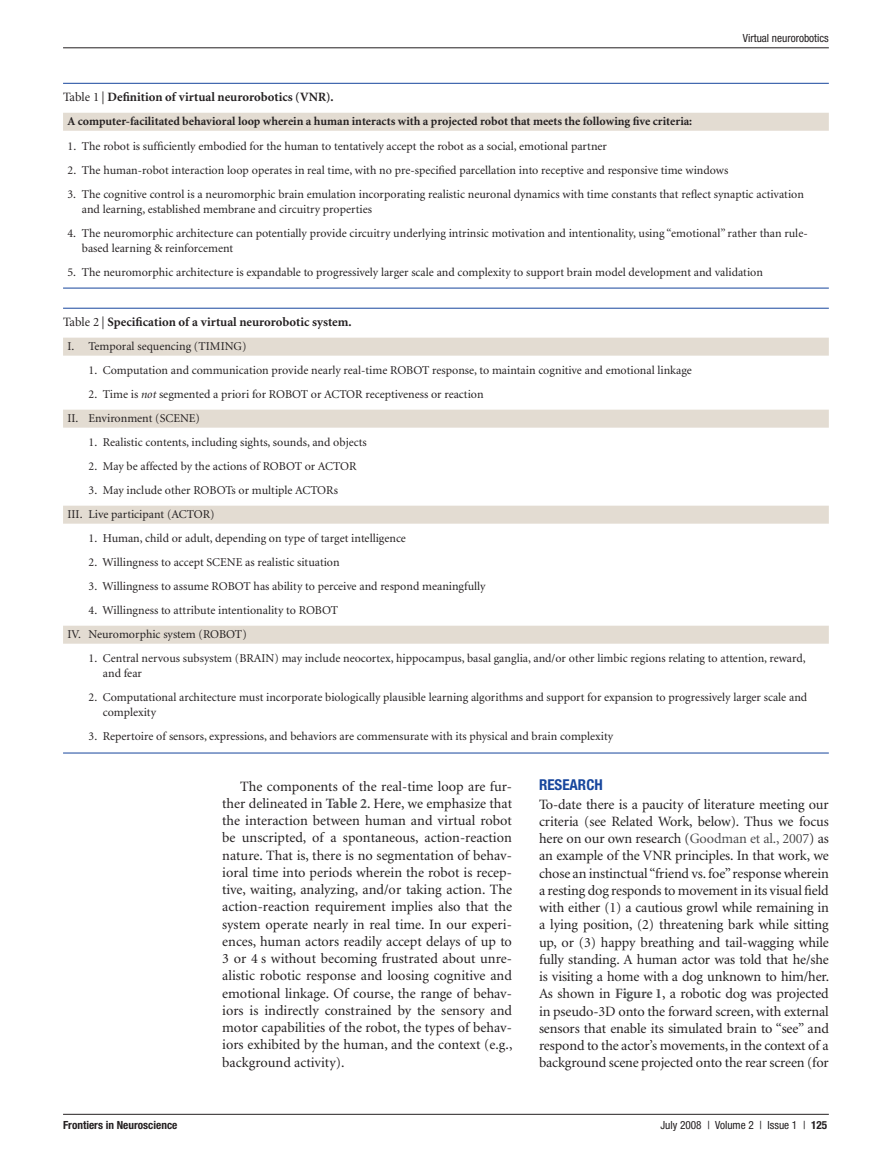
<style>
.page{position:relative;width:893px;height:1173px;background:#fff}
.page>*{position:absolute;margin:0;border:0;box-sizing:border-box;transform-origin:0 0}
.t1{font:700 condensed 15px "Helvetica Neue";color:#17469d}
.t2{font:14.25px/17.2px "Minion";letter-spacing:-.01em;color:#231f20;text-align:justify}
.t3{font:700 12.75px "Minion";color:#231f20}
.t4{font:12px/15px "Minion";color:#231f20}
.t5{font:700 12px "Minion";color:#231f20}
.t6{font:condensed 11.25px "Helvetica Neue";color:#231f20}
.t7{font:700 condensed 11.25px "Helvetica Neue";color:#231f20}
.s1{font-weight:400}
.s2{font-style:italic}
.s3{font-weight:700;color:#4c4c4e}
.s4{color:#4c4c4e}
.s5{font-weight:700}
</style>
<div class="page">
<hr style="left:63px;top:48px;width:765px;height:1px;background:#231f20">
<hr style="left:63px;top:1114px;width:765px;height:1px;background:#231f20">
<hr style="left:63px;top:83px;width:765px;height:1px;background:#17469d">
<div style="left:63px;top:113px;width:765px;height:18px;background:#e3dcd2"></div>
<hr style="left:63px;top:288px;width:765px;height:1px;background:#17469d">
<hr style="left:63px;top:308px;width:765px;height:1px;background:#17469d">
<div style="left:63px;top:338px;width:765px;height:18px;background:#e3dcd2"></div>
<div style="left:63px;top:410px;width:765px;height:18px;background:#e3dcd2"></div>
<div style="left:63px;top:506px;width:765px;height:18px;background:#e3dcd2"></div>
<div style="left:63px;top:626px;width:765px;height:18px;background:#e3dcd2"></div>
<hr style="left:63px;top:753px;width:765px;height:1px;background:#17469d">
<p class="t6" style="left:742px;top:34px;width:87px">Virtual neurorobotics</p>
<p class="t3" style="left:63px;top:92px;width:272px"><span class="s1">Table 1 |</span> Definition of virtual neurorobotics (VNR).</p>
<p class="t5" style="left:68px;top:117px;width:626px">A computer-facilitated behavioral loop wherein a human interacts with a projected robot that meets the following five criteria:</p>
<p class="t4" style="left:68px;top:139px;width:540px">1. The robot is sufficiently embodied for the human to tentatively accept the robot as a social, emotional partner</p>
<p class="t4" style="left:68px;top:163px;width:662px">2. The human-robot interaction loop operates in real time, with no pre-specified parcellation into receptive and responsive time windows</p>
<p class="t4" style="left:82px;top:187px;width:723px;text-indent:-14px">3. The cognitive control is a neuromorphic brain emulation incorporating realistic neuronal dynamics with time constants that reflect synaptic activation and learning, established membrane and circuitry properties</p>
<p class="t4" style="left:82px;top:226px;width:727px;text-indent:-14px">4. The neuromorphic architecture can potentially provide circuitry underlying intrinsic motivation and intentionality, using “emotional” rather than rule&shy;based learning &amp; reinforcement</p>
<p class="t4" style="left:68px;top:265px;width:696px">5. The neuromorphic architecture is expandable to progressively larger scale and complexity to support brain model development and validation</p>
<p class="t3" style="left:63px;top:317px;width:290px"><span class="s1">Table 2 |</span> Specification of a virtual neurorobotic system.</p>
<p class="t4" style="left:68px;top:340px;width:180px">I. Temporal sequencing (TIMING)</p>
<p class="t4" style="left:88px;top:364px;width:604px">1. Computation and communication provide nearly real-time ROBOT response, to maintain cognitive and emotional linkage</p>
<p class="t4" style="left:67px;top:384px;width:417px;line-height:24px;text-indent:21px">2. Time is <span class="s2">not</span> segmented a priori for ROBOT or ACTOR receptiveness or reaction<br>II. Environment (SCENE)</p>
<p class="t4" style="left:88px;top:436px;width:279px">1. Realistic contents, including sights, sounds, and objects</p>
<p class="t4" style="left:88px;top:460px;width:269px">2. May be affected by the actions of ROBOT or ACTOR</p>
<p class="t4" style="left:67px;top:480px;width:272px;line-height:24px;text-indent:21px">3. May include other ROBOTs or multiple ACTORs<br>III. Live participant (ACTOR)</p>
<p class="t4" style="left:88px;top:532px;width:319px">1. Human, child or adult, depending on type of target intelligence</p>
<p class="t4" style="left:88px;top:556px;width:252px">2. Willingness to accept SCENE as realistic situation</p>
<p class="t4" style="left:88px;top:580px;width:398px">3. Willingness to assume ROBOT has ability to perceive and respond meaningfully</p>
<p class="t4" style="left:67px;top:600px;width:272px;line-height:24px;text-indent:21px">4. Willingness to attribute intentionality to ROBOT<br>IV. Neuromorphic system (ROBOT)</p>
<p class="t4" style="left:103px;top:652px;width:704px;text-indent:-14px">1. Central nervous subsystem (BRAIN) may include neocortex, hippocampus, basal ganglia, and/or other limbic regions relating to attention, reward, and fear</p>
<p class="t4" style="left:103px;top:691px;width:705px;text-indent:-14px">2. Computational architecture must incorporate biologically plausible learning algorithms and support for expansion to progressively larger scale and complexity</p>
<p class="t4" style="left:88px;top:730px;width:526px">3. Repertoire of sensors, expressions, and behaviors are commensurate with its physical and brain complexity</p>
<p class="t2" style="left:222px;top:778px;width:291px;text-indent:18px">The components of the real-time loop are fur&shy;ther delineated in <span class="s3">Table 2</span>. Here, we emphasize that the interaction between human and virtual robot be unscripted, of a spontaneous, action-reaction nature. That is, there is no segmentation of behav&shy;ioral time into periods wherein the robot is recep&shy;tive, waiting, analyzing, and/or taking action. The action-reaction requirement implies also that the system operate nearly in real time. In our experi&shy;ences, human actors readily accept delays of up to 3 or 4 s without becoming frustrated about unre&shy;alistic robotic response and loosing cognitive and emotional linkage. Of course, the range of behav&shy;iors is indirectly constrained by the sensory and motor capabilities of the robot, the types of behav&shy;iors exhibited by the human, and the context (e.g., background activity).</p>
<p class="t1" style="left:538px;top:779px;width:65px">RESEARCH</p>
<p class="t2" style="left:538px;top:797px;width:291px">To-date there is a paucity of literature meeting our criteria (see Related Work, below). Thus we focus here on our own research (<span class="s4">Goodman et al., 2007</span>) as an example of the VNR principles. In that work, we chose an instinctual “friend vs. foe” response wherein a resting dog responds to movement in its visual field with either (1) a cautious growl while remaining in a lying position, (2) threatening bark while sitting up, or (3) happy breathing and tail-wagging while fully standing. A human actor was told that he/she is visiting a home with a dog unknown to him/her.<br>As shown in <span class="s3">Figure 1</span>, a robotic dog was projected in pseudo-3D onto the forward screen, with external sensors that enable its simulated brain to “see” and respond to the actor’s movements, in the context of a background scene projected onto the rear screen (for</p>
<p class="t7" style="left:63px;top:1120px;width:116px">Frontiers in Neuroscience</p>
<p class="t6" style="left:660px;top:1120px;width:168px">July 2008 | Volume 2 | Issue 1 | <span class="s5">125</span></p>
</div>
